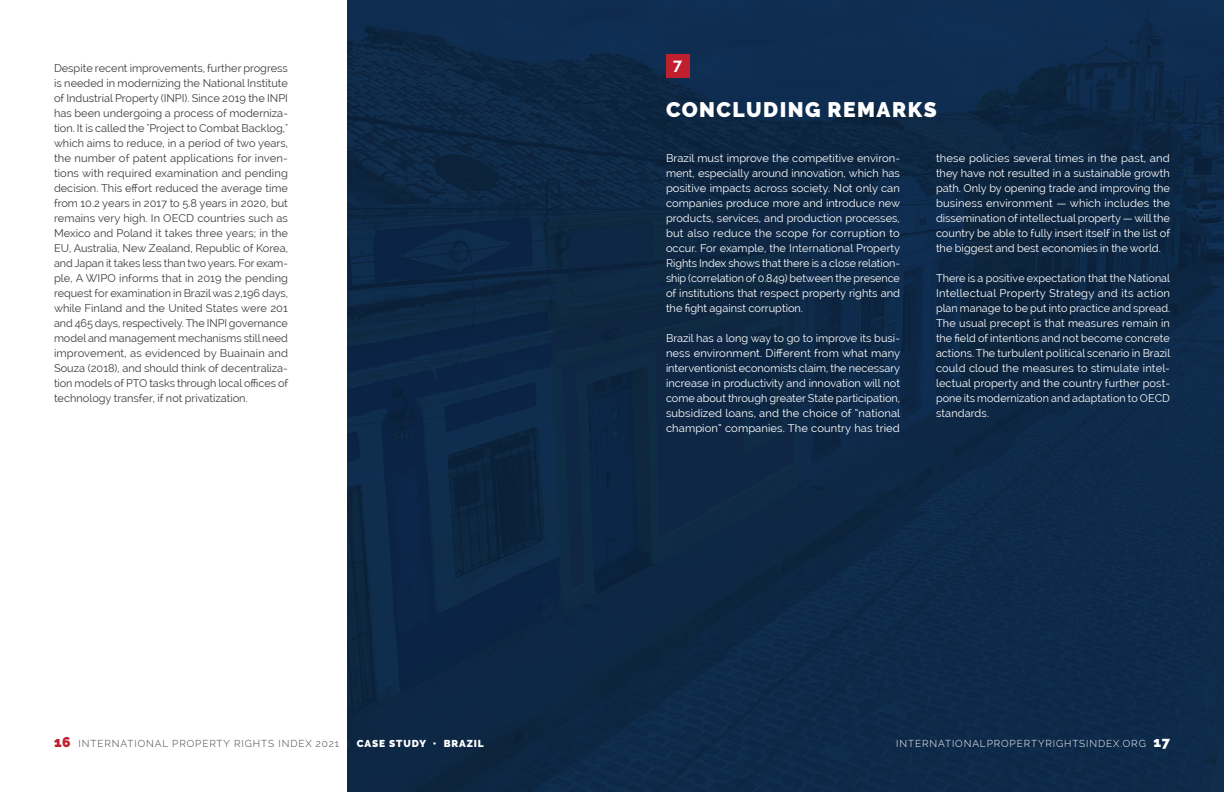
<style>
.page{position:relative;width:1224px;height:792px;background:#fff}
.page>*{position:absolute;margin:0;border:0;box-sizing:border-box;transform-origin:0 0}
.t1{font:900 21px "Raleway";letter-spacing:.07em;color:#fff}
.t2{font:700 16px "Raleway";color:#fff}
.t3{font:900 14px "Raleway";color:#c01f2e}
.t4{font:11px/15px "Raleway";color:#fff;text-align:justify}
.t5{font:11px/15px "Raleway";color:#3e3e3f;text-align:justify}
.t6{font:300 10px "Raleway";letter-spacing:.09em;color:#3e3e3f}
.t7{font:300 10px "Raleway";letter-spacing:.09em;color:#fff}
.s1{font-weight:900;color:#fff}
.s2{font-weight:900;font-size:14px}
</style>
<div class="page">
<img style="left:347px;top:0;width:877px;height:792px">
<div style="left:666px;top:54px;width:23px;height:24px;background:#c01f2e"></div>
<p class="t5" style="left:54px;top:60px;width:236px">Despite recent improvements, further progress is needed in modernizing the National Institute of Industrial Property (INPI). Since 2019 the INPI has been undergoing a process of moderniza&shy;tion. It is called the "Project to Combat Backlog," which aims to reduce, in a period of two years, the number of patent applications for inven&shy;tions with required examination and pending decision. This effort reduced the average time from 10.2 years in 2017 to 5.8 years in 2020, but remains very high. In OECD countries such as Mexico and Poland it takes three years; in the EU, Australia, New Zealand, Republic of Korea, and Japan it takes less than two years. For exam&shy;ple, A WIPO informs that in 2019 the pending request for examination in Brazil was 2,196 days, while Finland and the United States were 201 and 465 days, respectively. The INPI governance model and management mechanisms still need improvement, as evidenced by Buainain and Souza (2018), and should think of decentraliza&shy;tion models of PTO tasks through local offices of technology transfer, if not privatization.</p>
<h2 class="t2" style="left:673px;top:56px;width:10px">7</h2>
<h1 class="t1" style="left:666px;top:97px;width:272px">CONCLUDING REMARKS</h1>
<p class="t4" style="left:666px;top:150px;width:236px">Brazil must improve the competitive environ&shy;ment, especially around innovation, which has positive impacts across society. Not only can companies produce more and introduce new products, services, and production processes, but also reduce the scope for corruption to occur. For example, the International Property Rights Index shows that there is a close relation&shy;ship (correlation of 0.849) between the presence of institutions that respect property rights and the fight against corruption.</p>
<p class="t4" style="left:666px;top:330px;width:236px">Brazil has a long way to go to improve its busi&shy;ness environment. Different from what many interventionist economists claim, the necessary increase in productivity and innovation will not come about through greater State participation, subsidized loans, and the choice of “national champion” companies. The country has tried</p>
<p class="t4" style="left:936px;top:150px;width:236px">these policies several times in the past, and they have not resulted in a sustainable growth path. Only by opening trade and improving the business environment — which includes the dissemination of intellectual property — will the country be able to fully insert itself in the list of the biggest and best economies in the world.</p>
<p class="t4" style="left:936px;top:270px;width:236px">There is a positive expectation that the National Intellectual Property Strategy and its action plan manage to be put into practice and spread.<br>The usual precept is that measures remain in the field of intentions and not become concrete actions. The turbulent political scenario in Brazil could cloud the measures to stimulate intel&shy;lectual property and the country further post&shy;pone its modernization and adaptation to OECD standards.</p>
<p class="t3" style="left:54px;top:734px;width:18px">16</p>
<p class="t6" style="left:79px;top:737px;width:407px">INTERNATIONAL PROPERTY RIGHTS INDEX 2021 | <span class="s1">CASE STUDY • BRAZIL</span></p>
<p class="t7" style="left:896px;top:737px;width:275px">INTERNATIONALPROPERTYRIGHTSINDEX.ORG <span class="s2">17</span></p>
</div>
